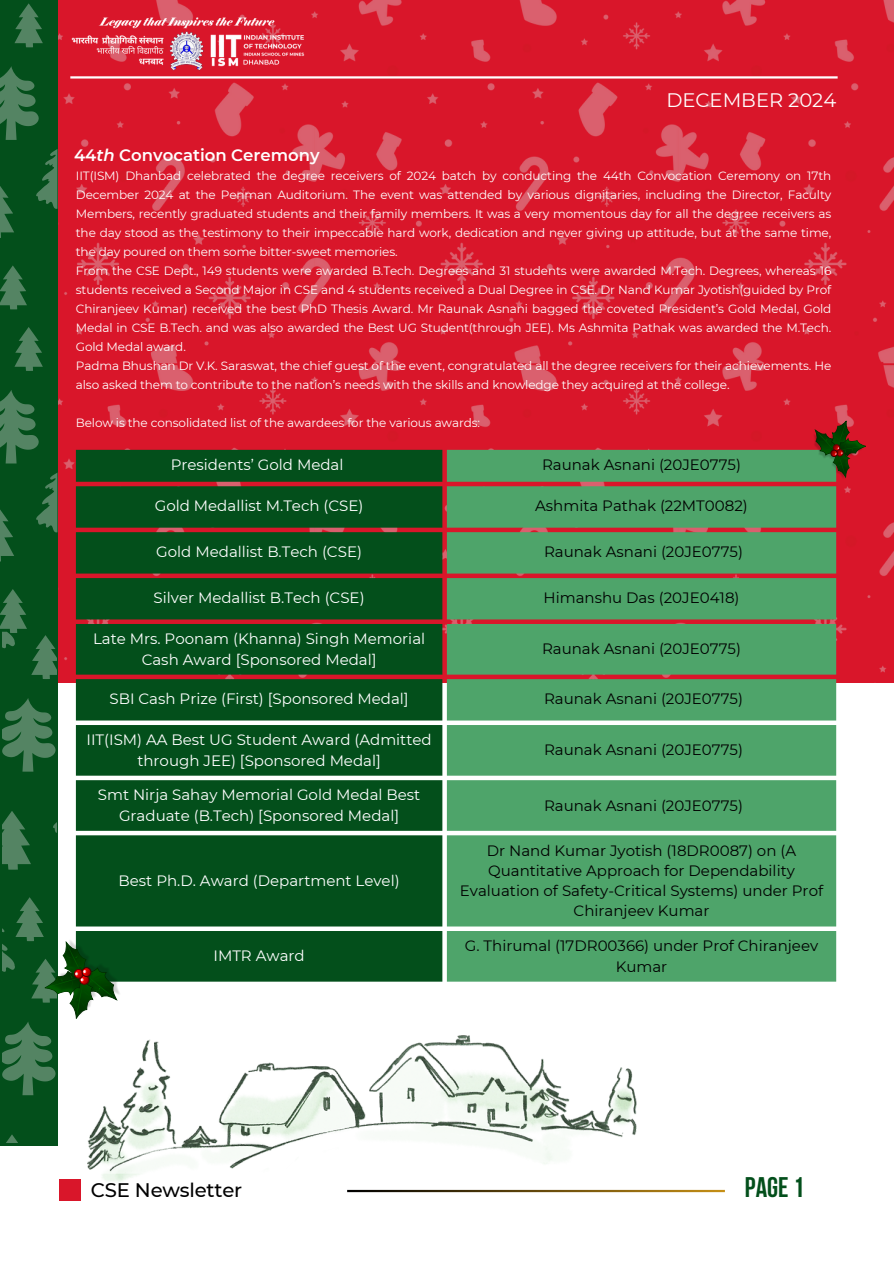
<style>
.page{position:relative;width:894px;height:1264px;background:#fff}
.page>*{position:absolute;margin:0;border:0;box-sizing:border-box;transform-origin:0 0}
.t1{font:700 28.2px "Bebas Neue";color:#034f1b}
.t2{font:500 19.65px "Montserrat";letter-spacing:-.01em;color:#000}
.t3{font:19.5px "Montserrat";color:#fff}
.t4{font:600 16.5px "Montserrat";color:#fff}
.t5{font:15px/20.2px "Montserrat";color:#fff;text-align:center}
.t6{font:15px/20.2px "Montserrat";color:#000;text-align:center}
.t7{font:12px/19px "Montserrat";letter-spacing:-.01em;color:#fff;text-align:justify}
.s1{font-style:italic}
</style>
<div class="page">
<img style="left:118px;top:0;width:775px;height:682px">
<hr style="left:70px;top:76px;width:767px;height:3px;background:#fff">
<div style="left:60px;top:1179px;width:21px;height:21px;background:#d9162a"></div>
<img style="left:118px;top:11px;width:189px;height:62px">
<svg style="left:118px;top:450px;width:324px;height:531px;background:#145223"></svg>
<svg style="left:447px;top:450px;width:389px;height:531px;background:#59a16c"></svg>
<img style="left:806px;top:420px;width:59px;height:62px">
<svg style="left:812px;top:418px;width:55px;height:60px;background:#7a3d29"></svg>
<img style="left:118px;top:933px;width:6px;height:61px">
<svg style="left:0;top:0;width:118px;height:1142px;background:#56573b"></svg>
<img style="left:87px;top:1035px;width:549px;height:147px">
<p class="t4" style="left:74px;top:144px;width:247px">44<span class="s1">th</span> Convocation Ceremony</p>
<p class="t3" style="left:666px;top:88px;width:171px">DECEMBER 2024</p>
<p class="t7" style="left:76px;top:166px;width:756px">IIT(ISM) Dhanbad celebrated the degree receivers of 2024 batch by conducting the 44th Convocation Ceremony on 17th December 2024 at the Penman Auditorium. The event was attended by various dignitaries, including the Director, Faculty Members, recently graduated students and their family members. It was a very momentous day for all the degree receivers as the day stood as the testimony to their impeccable hard work, dedication and never giving up attitude, but at the same time, the day poured on them some bitter-sweet memories.</p>
<p class="t7" style="left:76px;top:261px;width:756px">From the CSE Dept., 149 students were awarded B.Tech. Degrees and 31 students were awarded M.Tech. Degrees, whereas 16 students received a Second Major in CSE and 4 students received a Dual Degree in CSE. Dr Nand Kumar Jyotish(guided by Prof Chiranjeev Kumar) received the best PhD Thesis Award. Mr Raunak Asnani bagged the coveted President’s Gold Medal, Gold Medal in CSE B.Tech. and was also awarded the Best UG Student(through JEE). Ms Ashmita Pathak was awarded the M.Tech.<br>Gold Medal award.</p>
<p class="t7" style="left:76px;top:356px;width:756px">Padma Bhushan Dr V.K. Saraswat, the chief guest of the event, congratulated all the degree receivers for their achievements. He also asked them to contribute to the nation’s needs with the skills and knowledge they acquired at the college.</p>
<h2 class="t7" style="left:76px;top:413px;width:405px">Below is the consolidated list of the awardees for the various awards:</h2>
<h4 class="t5" style="left:171px;top:454px;width:174px">Presidents’ Gold Medal</h4>
<p class="t6" style="left:542px;top:454px;width:200px">Raunak Asnani (20JE0775)</p>
<p class="t5" style="left:155px;top:495px;width:210px">Gold Medallist M.Tech (CSE)</p>
<p class="t6" style="left:535px;top:495px;width:214px">Ashmita Pathak (22MT0082)</p>
<p class="t5" style="left:156px;top:541px;width:207px">Gold Medallist B.Tech (CSE)</p>
<p class="t6" style="left:544px;top:541px;width:200px">Raunak Asnani (20JE0775)</p>
<p class="t5" style="left:154px;top:587px;width:212px">Silver Medallist B.Tech (CSE)</p>
<p class="t6" style="left:543px;top:587px;width:197px">Himanshu Das (20JE0418)</p>
<p class="t5" style="left:93px;top:628px;width:333px">Late Mrs. Poonam (Khanna) Singh Memorial<br>Cash Award [Sponsored Medal]</p>
<p class="t6" style="left:542px;top:639px;width:200px">Raunak Asnani (20JE0775)</p>
<p class="t5" style="left:109px;top:688px;width:301px">SBI Cash Prize (First) [Sponsored Medal]</p>
<p class="t6" style="left:544px;top:688px;width:200px">Raunak Asnani (20JE0775)</p>
<p class="t5" style="left:86px;top:729px;width:346px">IIT(ISM) AA Best UG Student Award (Admitted through JEE) [Sponsored Medal]</p>
<p class="t6" style="left:544px;top:740px;width:200px">Raunak Asnani (20JE0775)</p>
<p class="t5" style="left:98px;top:785px;width:324px">Smt Nirja Sahay Memorial Gold Medal Best<br>Graduate (B.Tech) [Sponsored Medal]</p>
<p class="t6" style="left:544px;top:795px;width:200px">Raunak Asnani (20JE0775)</p>
<p class="t5" style="left:119px;top:870px;width:282px">Best Ph.D. Award (Department Level)</p>
<p class="t6" style="left:460px;top:840px;width:364px">Dr Nand Kumar Jyotish (18DR0087) on (A Quantitative Approach for Dependability Evaluation of Safety-Critical Systems) under Prof Chiranjeev Kumar</p>
<p class="t5" style="left:213px;top:945px;width:93px">IMTR Award</p>
<p class="t6" style="left:464px;top:935px;width:355px">G. Thirumal (17DR00366) under Prof Chiranjeev<br>Kumar</p>
<p class="t2" style="left:91px;top:1178px;width:153px">CSE Newsletter</p>
<p class="t1" style="left:744px;top:1175px;width:61px">PAGE1</p>
</div>
